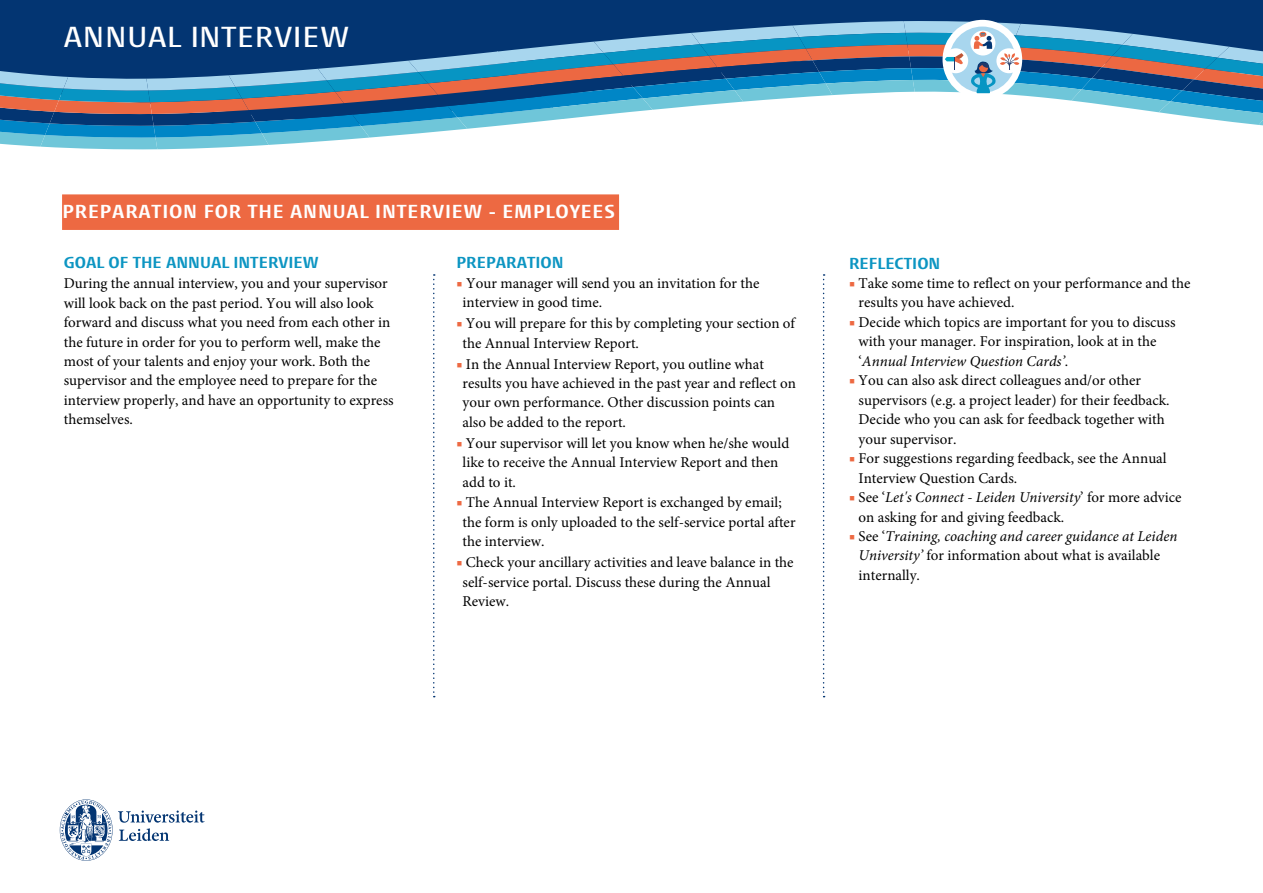
<style>
.page{position:relative;width:1263px;height:893px;background:#fff}
.page>*{position:absolute;margin:0;border:0;box-sizing:border-box;transform-origin:0 0}
.t1{font:600 30px "Vestula";letter-spacing:.025em;color:#fff}
.t2{font:300 19.5px "Vestula";letter-spacing:.04em;color:#fff}
.t3{font:300 16.5px "Vestula";color:#0c95c2}
.t4{font:15px/19.5px "Minion Pro";color:#000}
.t5{font:italic 15px/19.5px "Minion Pro";color:#000}
.s1{color:#ed6942}
.s2{font-style:italic}
.s3{font-style:normal;color:#ed6942}
.s4{font-style:normal}
</style>
<div class="page">
<div style="left:62px;top:195px;width:557px;height:34px;background:#ed6942"></div>
<div style="left:0;top:0;width:1263px;height:21px;background:#033572"></div>
<svg style="left:0;top:21px;width:1263px;height:129px"></svg>
<svg style="left:433px;top:274px;width:2px;height:423px"></svg>
<svg style="left:823px;top:274px;width:2px;height:423px"></svg>
<svg style="left:60px;top:799px;width:145px;height:62px"></svg>
<h1 class="t1" style="left:64px;top:19px;width:287px">ANNUAL INTERVIEW</h1>
<h2 class="t2" style="left:63px;top:200px;width:554px">PREPARATION FOR THE ANNUAL INTERVIEW - EMPLOYEES</h2>
<p class="t3" style="left:64px;top:253px;width:256px">GOAL OF THE ANNUAL INTERVIEW</p>
<p class="t4" style="left:64px;top:273px;width:331px">During the annual interview, you and your supervisor will look back on the past period. You will also look forward and discuss what you need from each other in the future in order for you to perform well, make the most of your talents and enjoy your work. Both the supervisor and the employee need to prepare for the interview properly, and have an opportunity to express themselves.</p>
<p class="t3" style="left:456px;top:253px;width:109px">PREPARATION</p>
<p class="t4" style="left:462px;top:273px;width:298px;text-indent:-6px"><span class="s1">■</span> Your manager will send you an invitation for the interview in good time.</p>
<p class="t4" style="left:462px;top:313px;width:334px;text-indent:-6px"><span class="s1">■</span> You will prepare for this by completing your section of the Annual Interview Report.</p>
<p class="t4" style="left:462px;top:354px;width:335px;text-indent:-6px"><span class="s1">■</span> In the Annual Interview Report, you outline what results you have achieved in the past year and reflect on your own performance. Other discussion points can also be added to the report.</p>
<p class="t4" style="left:462px;top:433px;width:328px;text-indent:-6px"><span class="s1">■</span> Your supervisor will let you know when he/she would like to receive the Annual Interview Report and then add to it.</p>
<p class="t4" style="left:462px;top:493px;width:335px;text-indent:-6px"><span class="s1">■</span> The Annual Interview Report is exchanged by email; the form is only uploaded to the self-service portal after the interview.</p>
<p class="t4" style="left:462px;top:552px;width:333px;text-indent:-6px"><span class="s1">■</span> Check your ancillary activities and leave balance in the self-service portal. Discuss these during the Annual<br>Review.</p>
<p class="t3" style="left:849px;top:253px;width:93px">REFLECTION</p>
<p class="t4" style="left:858px;top:273px;width:333px;text-indent:-10px"><span class="s1">■</span> Take some time to reflect on your performance and the results you have achieved.</p>
<p class="t4" style="left:858px;top:312px;width:318px;text-indent:-10px"><span class="s1">■</span> Decide which topics are important for you to discuss with your manager. For inspiration, look at in the ‘<span class="s2">Annual Interview Question Cards’</span>.</p>
<p class="t4" style="left:858px;top:370px;width:313px;text-indent:-10px"><span class="s1">■</span> You can also ask direct colleagues and/or other supervisors (e.g. a project leader) for their feedback.<br>Decide who you can ask for feedback together with your supervisor.</p>
<p class="t4" style="left:858px;top:448px;width:310px;text-indent:-10px"><span class="s1">■</span> For suggestions regarding feedback, see the Annual<br>Interview Question Cards.</p>
<p class="t4" style="left:858px;top:487px;width:324px;text-indent:-10px"><span class="s1">■</span> See ‘<span class="s2">Let's Connect - Leiden University</span>’ for more advice on asking for and giving feedback.</p>
<p class="t5" style="left:858px;top:526px;width:320px;text-indent:-10px"><span class="s3">■</span> <span class="s4">See ‘</span>Training, coaching and career guidance at Leiden<br>University’ <span class="s4">for information about what is available internally.</span></p>
</div>
